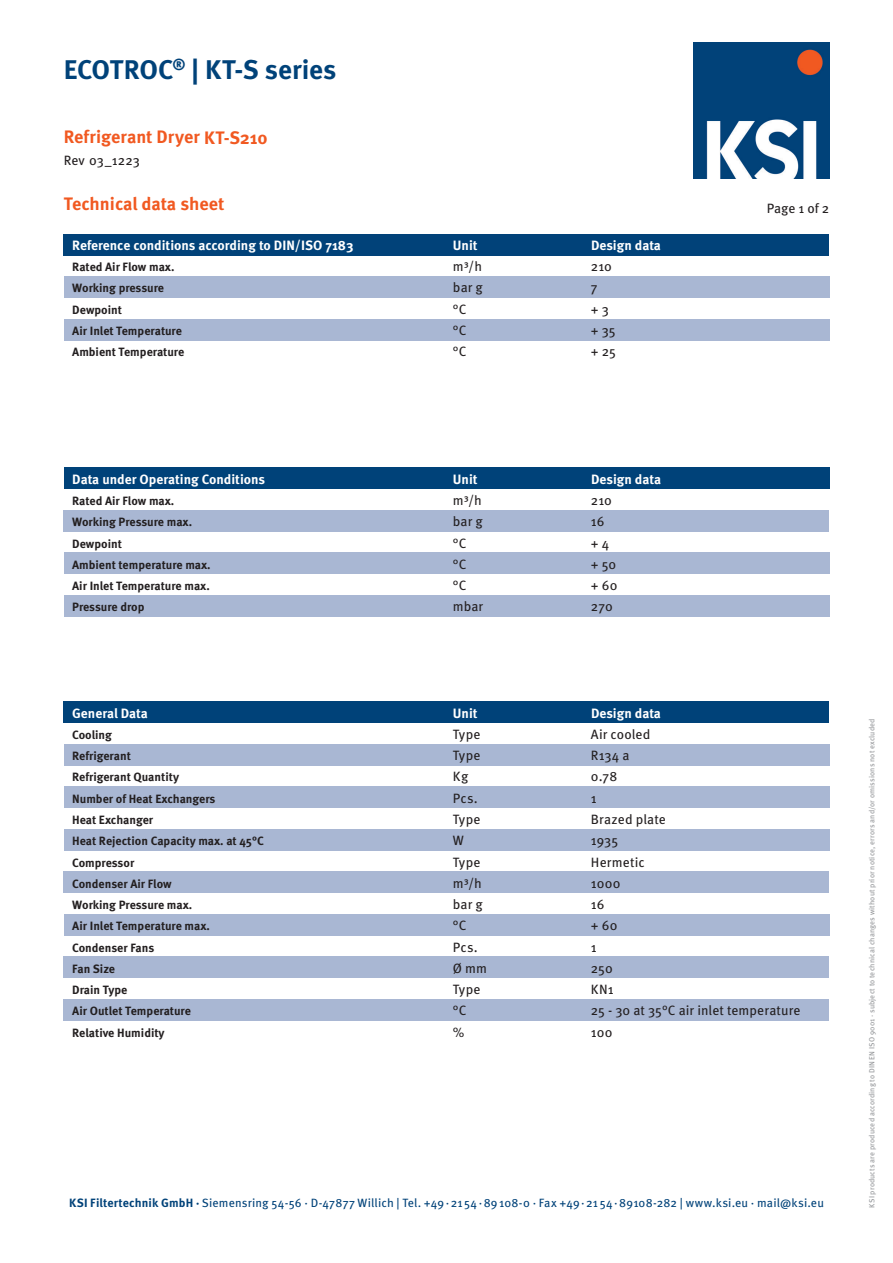
<style>
.page{position:relative;width:893px;height:1263px;background:#fff}
.page>*{position:absolute;margin:0;border:0;box-sizing:border-box;transform-origin:0 0}
.t1{font:700 27px "Meta OT";letter-spacing:-.005em;color:#004279}
.t2{font:700 18px "Meta OT";color:#f15921}
.t3{font:13.5px/21.3px "Meta OT";letter-spacing:.005em;color:#231f20}
.t4{font:700 13.5px "Meta OT";color:#fff}
.t5{font:700 12px/21.3px "Meta OT";color:#231f20}
.t6{font:12px "Meta OT";letter-spacing:.01em;color:#004279}
.t7{font:7.5px "Meta OT";letter-spacing:.02em;color:#939598}
.s1{font-weight:700}
</style>
<div class="page">
<div style="left:64px;top:999px;width:765px;height:21px;background:#a9b7d3"></div>
<div style="left:64px;top:957px;width:765px;height:21px;background:#a9b7d3"></div>
<div style="left:64px;top:914px;width:765px;height:21px;background:#a9b7d3"></div>
<div style="left:64px;top:872px;width:765px;height:21px;background:#a9b7d3"></div>
<div style="left:64px;top:829px;width:765px;height:21px;background:#a9b7d3"></div>
<div style="left:64px;top:595px;width:765px;height:22px;background:#a9b7d3"></div>
<div style="left:64px;top:234px;width:765px;height:21px;background:#014279"></div>
<div style="left:64px;top:787px;width:765px;height:21px;background:#a9b7d3"></div>
<div style="left:64px;top:744px;width:765px;height:21px;background:#a9b7d3"></div>
<div style="left:64px;top:510px;width:765px;height:21px;background:#a9b7d3"></div>
<div style="left:64px;top:553px;width:765px;height:21px;background:#a9b7d3"></div>
<div style="left:64px;top:319px;width:765px;height:21px;background:#a9b7d3"></div>
<div style="left:64px;top:276px;width:765px;height:22px;background:#a9b7d3"></div>
<img style="left:693px;top:43px;width:136px;height:136px">
<div style="left:64px;top:468px;width:765px;height:21px;background:#004279"></div>
<div style="left:64px;top:702px;width:765px;height:21px;background:#004279"></div>
<h1 class="t1" style="left:64px;top:53px;width:274px">ECOTROC<sup>®</sup> | KT-S series</h1>
<p class="t2" style="left:64px;top:125px;width:205px">Refrigerant Dryer KT-S210</p>
<p class="t3" style="left:64px;top:150px;width:78px">Rev 03_1223</p>
<h2 class="t2" style="left:64px;top:193px;width:162px">Technical data sheet</h2>
<p class="t4" style="left:72px;top:237px;width:283px">Reference conditions according to DIN/ISO 7183</p>
<p class="t5" style="left:72px;top:256px;width:113px">Rated Air Flow max.<br>Working pressure<br>Dewpoint<br>Air Inlet Temperature<br>Ambient Temperature</p>
<p class="t4" style="left:453px;top:237px;width:26px">Unit</p>
<p class="t4" style="left:591px;top:237px;width:71px">Design data</p>
<p class="t3" style="left:453px;top:256px;width:31px">m³/h bar g °C °C °C</p>
<p class="t3" style="left:591px;top:256px;width:23px">210</p>
<p class="t3" style="left:591px;top:277px;width:8px">7</p>
<p class="t3" style="left:591px;top:298px;width:19px">+ 3</p>
<p class="t3" style="left:591px;top:320px;width:26px">+ 35</p>
<p class="t3" style="left:591px;top:341px;width:26px">+ 25</p>
<p class="t3" style="left:767px;top:197px;width:64px">Page 1 of 2</p>
<p class="t4" style="left:72px;top:470px;width:194px">Data under Operating Conditions</p>
<p class="t5" style="left:72px;top:490px;width:140px">Rated Air Flow max.<br>Working Pressure max.<br>Dewpoint<br>Ambient temperature max.<br>Air Inlet Temperature max.<br>Pressure drop</p>
<p class="t4" style="left:72px;top:704px;width:77px">General Data</p>
<p class="t5" style="left:72px;top:724px;width:193px">Cooling<br>Refrigerant<br>Refrigerant Quantity<br>Number of Heat Exchangers<br>Heat Exchanger<br>Heat Rejection Capacity max. at 45°C<br>Compressor<br>Condenser Air Flow<br>Working Pressure max.<br>Air Inlet Temperature max.<br>Condenser Fans<br>Fan Size<br>Drain Type<br>Air Outlet Temperature<br>Relative Humidity</p>
<p class="t4" style="left:453px;top:470px;width:26px">Unit</p>
<p class="t3" style="left:453px;top:490px;width:32px">m³/h bar g °C °C °C mbar</p>
<p class="t4" style="left:453px;top:704px;width:26px">Unit</p>
<p class="t3" style="left:453px;top:724px;width:36px">Type<br>Type<br>Kg<br>Pcs.<br>Type<br>W<br>Type m³/h bar g °C<br>Pcs.<br>Ø mm<br>Type °C<br>%</p>
<p class="t4" style="left:591px;top:470px;width:71px">Design data</p>
<p class="t3" style="left:591px;top:490px;width:23px">210</p>
<p class="t3" style="left:591px;top:511px;width:15px">16</p>
<p class="t3" style="left:591px;top:532px;width:20px">+ 4</p>
<p class="t3" style="left:591px;top:554px;width:27px">+ 50</p>
<p class="t3" style="left:591px;top:575px;width:28px">+ 60</p>
<p class="t3" style="left:591px;top:596px;width:24px">270</p>
<p class="t4" style="left:591px;top:704px;width:71px">Design data</p>
<p class="t3" style="left:591px;top:724px;width:61px">Air cooled</p>
<p class="t3" style="left:591px;top:745px;width:40px">R134 a</p>
<p class="t3" style="left:591px;top:766px;width:28px">0.78</p>
<p class="t3" style="left:591px;top:787px;width:7px">1</p>
<p class="t3" style="left:591px;top:809px;width:76px">Brazed plate</p>
<p class="t3" style="left:591px;top:830px;width:29px">1935</p>
<p class="t3" style="left:591px;top:851px;width:55px">Hermetic</p>
<p class="t3" style="left:591px;top:872px;width:31px">1000</p>
<p class="t3" style="left:591px;top:894px;width:15px">16</p>
<p class="t3" style="left:591px;top:915px;width:28px">+ 60</p>
<p class="t3" style="left:591px;top:936px;width:7px">1</p>
<p class="t3" style="left:591px;top:958px;width:23px">250</p>
<p class="t3" style="left:591px;top:979px;width:24px">KN1</p>
<p class="t3" style="left:591px;top:1000px;width:211px">25 - 30 at 35°C air inlet temperature</p>
<p class="t3" style="left:591px;top:1021px;width:23px">100</p>
<p class="t6" style="left:69px;top:1195px;width:756px"><span class="s1">KSI Filtertechnik GmbH ·</span> Siemensring 54-56 · D-47877 Willich | Tel. +49·2154·89108-0 · Fax +49·2154·89108-282 | www.ksi.eu · mail@ksi.eu</p>
<p class="t7" style="left:867px;top:1208px;width:491px;rotate:-90deg">KSI products are produced according to DIN EN ISO 9001 · subject to technical changes without prior notice, errors and/or omissions not excluded</p>
</div>
